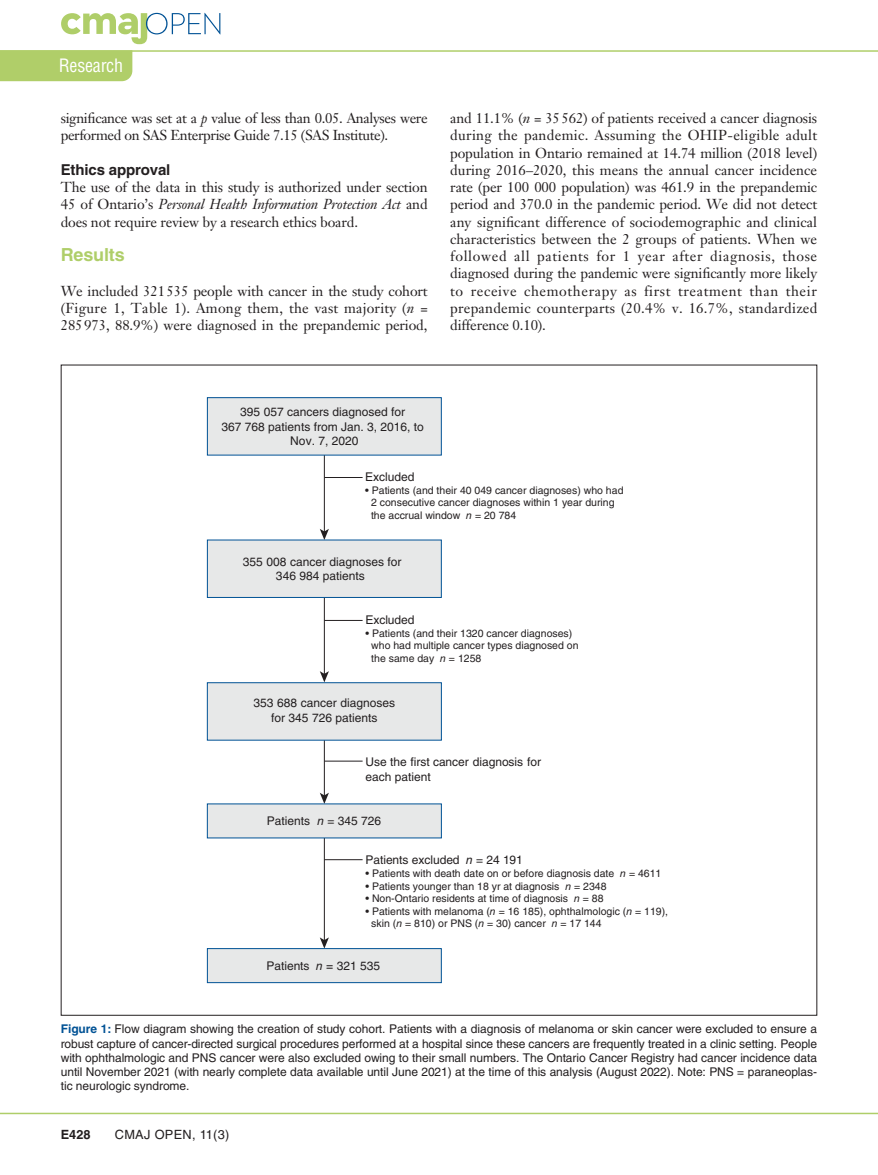
<style>
.page{position:relative;width:878px;height:1175px;background:#fff}
.page>*{position:absolute;margin:0;border:0;box-sizing:border-box;transform-origin:0 0}
.t1{font:condensed 18px "Helvetica LT Std";letter-spacing:-.01em;color:#fff}
.t2{font:700 18px "Helvetica LT Std";letter-spacing:-.01em;color:#afce69}
.t3{font:700 15px "Helvetica LT Std";letter-spacing:-.01em;color:#231f20}
.t4{font:14.25px/17.2px "Janson Text LT Std";letter-spacing:-.01em;color:#231f20;text-align:justify}
.t5{font:12.75px "Helvetica LT Std";letter-spacing:.025em;color:#231f20}
.t6{font:700 12.75px "Helvetica LT Std";color:#231f20}
.t7{font:12px/14.4px "Helvetica LT Std";color:#231f20;text-align:center}
.t8{font:10.5px/12.6px "Helvetica LT Std";color:#231f20}
.s1{font-style:italic}
.s2{font-weight:700;color:#005295}
</style>
<div class="page">
<hr style="left:0;top:1112px;width:878px;height:2px;background:#afce69">
<svg style="left:61px;top:13px;width:159px;height:31px"></svg>
<hr style="left:0;top:50px;width:878px;height:2px;background:#afce69">
<div style="left:0;top:52px;width:132px;height:29px;background:#b0ce69"></div>
<hr style="left:324px;top:455px;width:1px;height:77px;background:#231f20">
<svg style="left:320px;top:529px;width:9px;height:10px"></svg>
<hr style="left:324px;top:597px;width:1px;height:77px;background:#231f20">
<svg style="left:320px;top:671px;width:9px;height:11px"></svg>
<hr style="left:324px;top:740px;width:1px;height:56px;background:#231f20">
<svg style="left:320px;top:792px;width:9px;height:11px"></svg>
<hr style="left:324px;top:838px;width:1px;height:102px;background:#231f20">
<svg style="left:320px;top:937px;width:9px;height:11px"></svg>
<div style="left:207px;top:397px;width:234px;height:58px;background:#e7e8e8"></div>
<div style="left:207px;top:397px;width:234px;height:58px;border:1px solid #005295"></div>
<div style="left:207px;top:539px;width:234px;height:59px;background:#e7e8e8;border:1px solid #005295"></div>
<div style="left:207px;top:803px;width:235px;height:35px;background:#e7e8e8"></div>
<div style="left:207px;top:948px;width:234px;height:35px;background:#e7e8e8;border:1px solid #005295"></div>
<div style="left:207px;top:682px;width:235px;height:58px;background:#e7e8e8;border:1px solid #005295"></div>
<hr style="left:324px;top:477px;width:38px;height:1px;background:#231f20">
<hr style="left:324px;top:620px;width:38px;height:1px;background:#231f20">
<hr style="left:324px;top:760px;width:38px;height:1px;background:#231f20">
<hr style="left:324px;top:859px;width:38px;height:1px;background:#231f20">
<p class="t1" style="left:59px;top:54px;width:66px">Research</p>
<p class="t4" style="left:61px;top:109px;width:368px">significance was set at a <span class="s1">p</span> value of less than 0.05. Analyses were performed on SAS Enterprise Guide 7.15 (SAS Institute).</p>
<p class="t3" style="left:61px;top:160px;width:111px">Ethics approval</p>
<p class="t4" style="left:61px;top:178px;width:368px">The use of the data in this study is authorized under section 45 of Ontario’s <span class="s1">Personal Health Information Protection Act</span> and does not require review by a research ethics board.</p>
<p class="t2" style="left:61px;top:244px;width:65px">Results</p>
<p class="t4" style="left:61px;top:282px;width:368px">We included 321535 people with cancer in the study cohort (Figure 1, Table 1). Among them, the vast majority (<span class="s1">n</span> = 285973, 88.9%) were diagnosed in the prepandemic period,</p>
<p class="t4" style="left:450px;top:109px;width:368px">and 11.1% (<span class="s1">n</span> = 35562) of patients received a cancer diagnosis during the pandemic. Assuming the OHIP-eligible adult population in Ontario remained at 14.74 million (2018 level) during 2016–2020, this means the annual cancer incidence rate (per 100 000 population) was 461.9 in the prepandemic period and 370.0 in the pandemic period. We did not detect any significant difference of sociodemographic and clinical characteristics between the 2 groups of patients. When we followed all patients for 1 year after diagnosis, those diagnosed during the pandemic were significantly more likely to receive chemotherapy as first treatment than their prepandemic counterparts (20.4% v. 16.7%, standardized difference 0.10).</p>
<p class="t7" style="left:221px;top:405px;width:204px">395 057 cancers diagnosed for<br>367 768 patients from Jan. 3, 2016, to<br>Nov. 7, 2020</p>
<p class="t7" style="left:365px;top:470px;width:51px">Excluded</p>
<p class="t8" style="left:371px;top:484px;width:254px;text-indent:-6px">• Patients (and their 40 049 cancer diagnoses) who had<br>2 consecutive cancer diagnoses within 1 year during the accrual window <span class="s1">n</span> = 20 784</p>
<p class="t7" style="left:243px;top:554px;width:160px">355 008 cancer diagnoses for<br>346 984 patients</p>
<p class="t7" style="left:365px;top:612px;width:51px">Excluded</p>
<p class="t8" style="left:371px;top:626px;width:209px;text-indent:-6px">• Patients (and their 1320 cancer diagnoses) who had multiple cancer types diagnosed on the same day <span class="s1">n</span> = 1258</p>
<p class="t7" style="left:253px;top:696px;width:143px">353 688 cancer diagnoses for 345 726 patients</p>
<p class="t7" style="left:365px;top:755px;width:177px;text-align:left">Use the first cancer diagnosis for each patient</p>
<p class="t7" style="left:267px;top:813px;width:116px">Patients <span class="s1">n</span> = 345 726</p>
<p class="t7" style="left:365px;top:853px;width:159px">Patients excluded <span class="s1">n</span> = 24 191</p>
<p class="t8" style="left:365px;top:867px;width:297px">• Patients with death date on or before diagnosis date <span class="s1">n</span> = 4611</p>
<p class="t8" style="left:365px;top:879px;width:242px">• Patients younger than 18 yr at diagnosis <span class="s1">n</span> = 2348</p>
<p class="t8" style="left:365px;top:892px;width:239px">• Non-Ontario residents at time of diagnosis <span class="s1">n</span> = 88</p>
<p class="t8" style="left:371px;top:904px;width:298px;text-indent:-6px">• Patients with melanoma (<span class="s1">n</span> = 16 185), ophthalmologic (<span class="s1">n</span> = 119), skin (<span class="s1">n</span> = 810) or PNS (<span class="s1">n</span> = 30) cancer <span class="s1">n</span> = 17 144</p>
<p class="t7" style="left:266px;top:958px;width:115px">Patients <span class="s1">n =</span> 321 535</p>
<p class="t7" style="left:61px;top:1021px;width:757px;text-align:justify"><span class="s2">Figure 1:</span> Flow diagram showing the creation of study cohort. Patients with a diagnosis of melanoma or skin cancer were excluded to ensure a robust capture of cancer-directed surgical procedures performed at a hospital since these cancers are frequently treated in a clinic setting. People with ophthalmologic and PNS cancer were also excluded owing to their small numbers. The Ontario Cancer Registry had cancer incidence data until November 2021 (with nearly complete data available until June 2021) at the time of this analysis (August 2022). Note: PNS = paraneoplas&shy;tic neurologic syndrome.</p>
<p class="t6" style="left:61px;top:1126px;width:31px">E428</p>
<p class="t5" style="left:115px;top:1127px;width:116px">CMAJ OPEN, 11(3)</p>
</div>
